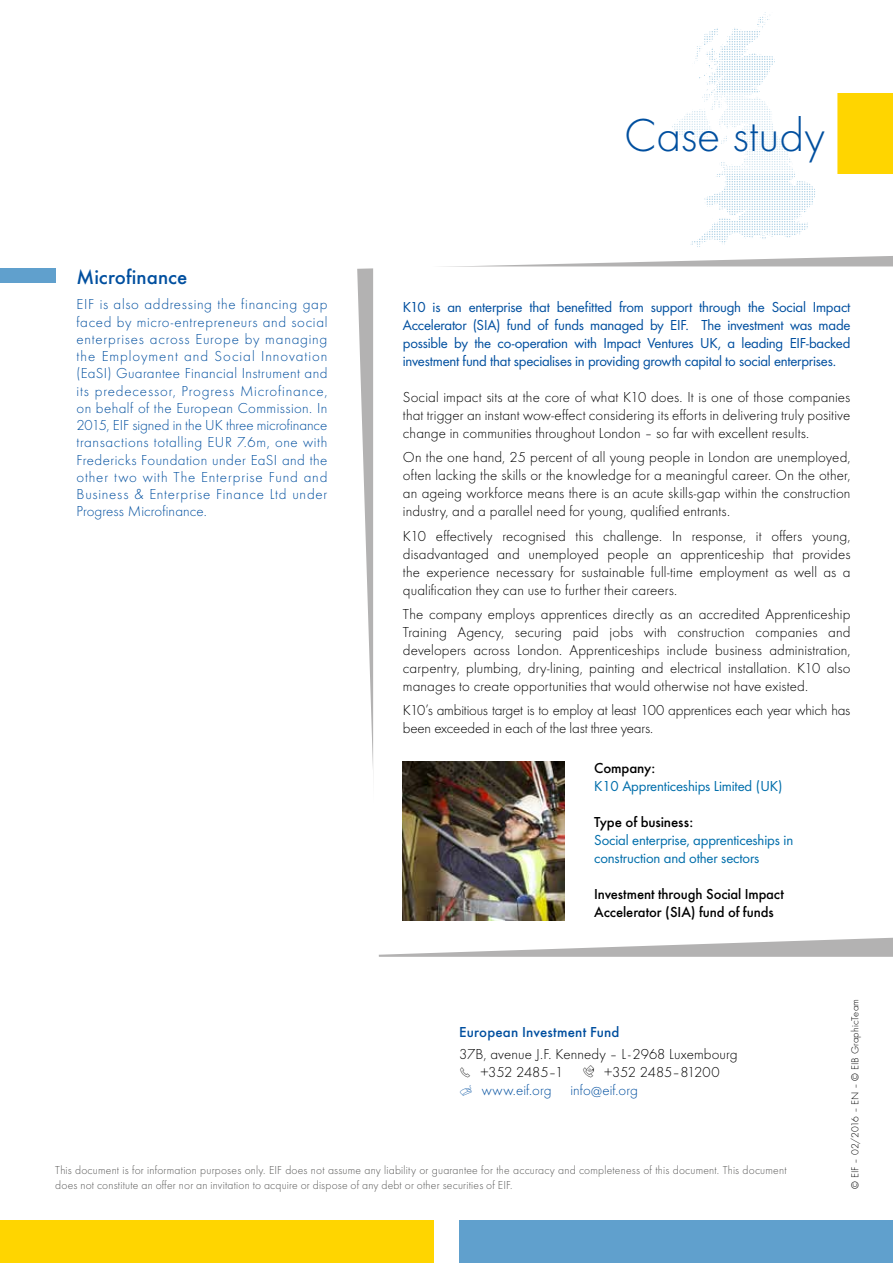
<style>
.page{position:relative;width:893px;height:1263px;background:#fff}
.page>*{position:absolute;margin:0;border:0;box-sizing:border-box;transform-origin:0 0}
.t1{font:300 48px "Futura";color:#004f9f}
.t2{font:500 21px "Futura";color:#004f9f}
.t3{font:300 15px/18px "Futura";letter-spacing:.005em;color:#000;text-align:justify}
.t4{font:300 15px/17.2px "Futura";letter-spacing:.01em;color:#004f9f;text-align:justify}
.t5{font:15px/18px "Futura Boo";letter-spacing:-.015em;color:#004f9f;text-align:justify}
.t6{font:300 15px/18px "Futura";letter-spacing:-.015em;color:#000}
.t7{font:15px/18px "Futura Boo";letter-spacing:-.01em;color:#006eab}
.t8{font:500 15px/18px "Futura";letter-spacing:-.01em;color:#000}
.t9{font:500 15px "Futura";letter-spacing:.01em;color:#004f9f}
.t10{font:300 12px/15px "Futura";letter-spacing:.015em;color:#575756}
.t11{font:300 10.5px "Futura";letter-spacing:.015em;color:#000}
</style>
<div class="page">
<svg style="left:357px;top:256px;width:536px;height:701px"></svg>
<svg style="left:373px;top:266px;width:520px;height:689px"></svg>
<img style="left:403px;top:761px;width:161px;height:160px">
<svg style="left:690px;top:12px;width:125px;height:235px"></svg>
<div style="left:838px;top:94px;width:55px;height:80px;background:#ffd500"></div>
<div style="left:604px;top:94px;width:234px;height:80px;background:#fff"></div>
<div style="left:0;top:1220px;width:434px;height:43px;background:#ffd500"></div>
<div style="left:459px;top:1220px;width:434px;height:43px;background:#60a0cd"></div>
<div style="left:0;top:268px;width:55px;height:14px;background:#60a0cd"></div>
<h2 class="t2" style="left:77px;top:264px;width:112px">Microfinance</h2>
<p class="t4" style="left:77px;top:296px;width:252px">EIF is also addressing the financing gap faced by micro-entrepreneurs and social enterprises across Europe by managing the Employment and Social Innovation (EaSI) Guarantee Financial Instrument and its predecessor, Progress Microfinance, on behalf of the European Commission. In 2015, EIF signed in the UK three microfinance transactions totalling EUR 7.6m, one with Fredericks Foundation under EaSI and the other two with The Enterprise Fund and Business &amp; Enterprise Finance Ltd under Progress Microfinance.</p>
<h1 class="t1" style="left:624px;top:108px;width:202px">Case study</h1>
<p class="t5" style="left:403px;top:298px;width:449px">K10 is an enterprise that benefitted from support through the Social Impact Accelerator (SIA) fund of funds managed by EIF. The investment was made possible by the co-operation with Impact Ventures UK, a leading EIF-backed investment fund that specialises in providing growth capital to social enterprises.</p>
<p class="t3" style="left:403px;top:388px;width:449px">Social impact sits at the core of what K10 does. It is one of those companies that trigger an instant wow-effect considering its efforts in delivering truly positive change in communities throughout London – so far with excellent results.</p>
<p class="t3" style="left:403px;top:448px;width:449px">On the one hand, 25 percent of all young people in London are unemployed, often lacking the skills or the knowledge for a meaningful career. On the other, an ageing workforce means there is an acute skills-gap within the construction industry, and a parallel need for young, qualified entrants.</p>
<p class="t3" style="left:403px;top:527px;width:449px">K10 effectively recognised this challenge. In response, it offers young, disadvantaged and unemployed people an apprenticeship that provides the experience necessary for sustainable full-time employment as well as a qualification they can use to further their careers.</p>
<p class="t3" style="left:403px;top:605px;width:449px">The company employs apprentices directly as an accredited Apprenticeship Training Agency, securing paid jobs with construction companies and developers across London. Apprenticeships include business administration, carpentry, plumbing, dry-lining, painting and electrical installation. K10 also manages to create opportunities that would otherwise not have existed.</p>
<p class="t6" style="left:403px;top:701px;width:449px">K10’s ambitious target is to employ at least 100 apprentices each year which has been exceeded in each of the last three years.</p>
<p class="t8" style="left:594px;top:759px;width:62px">Company:</p>
<p class="t7" style="left:594px;top:777px;width:190px">K10 Apprenticeships Limited (UK)</p>
<p class="t8" style="left:594px;top:813px;width:100px">Type of business:</p>
<p class="t7" style="left:594px;top:831px;width:200px">Social enterprise, apprenticeships in construction and other sectors</p>
<p class="t8" style="left:594px;top:885px;width:191px">Investment through Social Impact<br>Accelerator (SIA) fund of funds</p>
<p class="t9" style="left:459px;top:1023px;width:162px">European Investment Fund</p>
<p class="t3" style="left:459px;top:1045px;width:280px">37B, avenue J. F. Kennedy – L - 2968 Luxembourg</p>
<p class="t3" style="left:459px;top:1063px;width:106px">✓ +352 2485–1</p>
<p class="t3" style="left:604px;top:1063px;width:117px">+352 2485–81200</p>
<p class="t4" style="left:482px;top:1081px;width:158px">www.eif.org info@eif.org</p>
<p class="t10" style="left:55px;top:1162px;width:733px">This document is for information purposes only. EIF does not assume any liability or guarantee for the accuracy and completeness of this document. This document does not constitute an offer nor an invitation to acquire or dispose of any debt or other securities of EIF.</p>
<p class="t11" style="left:849px;top:1188px;width:191px;rotate:-90deg">© EIF – 02/2016 – EN – © EIB GraphicTeam</p>
</div>
